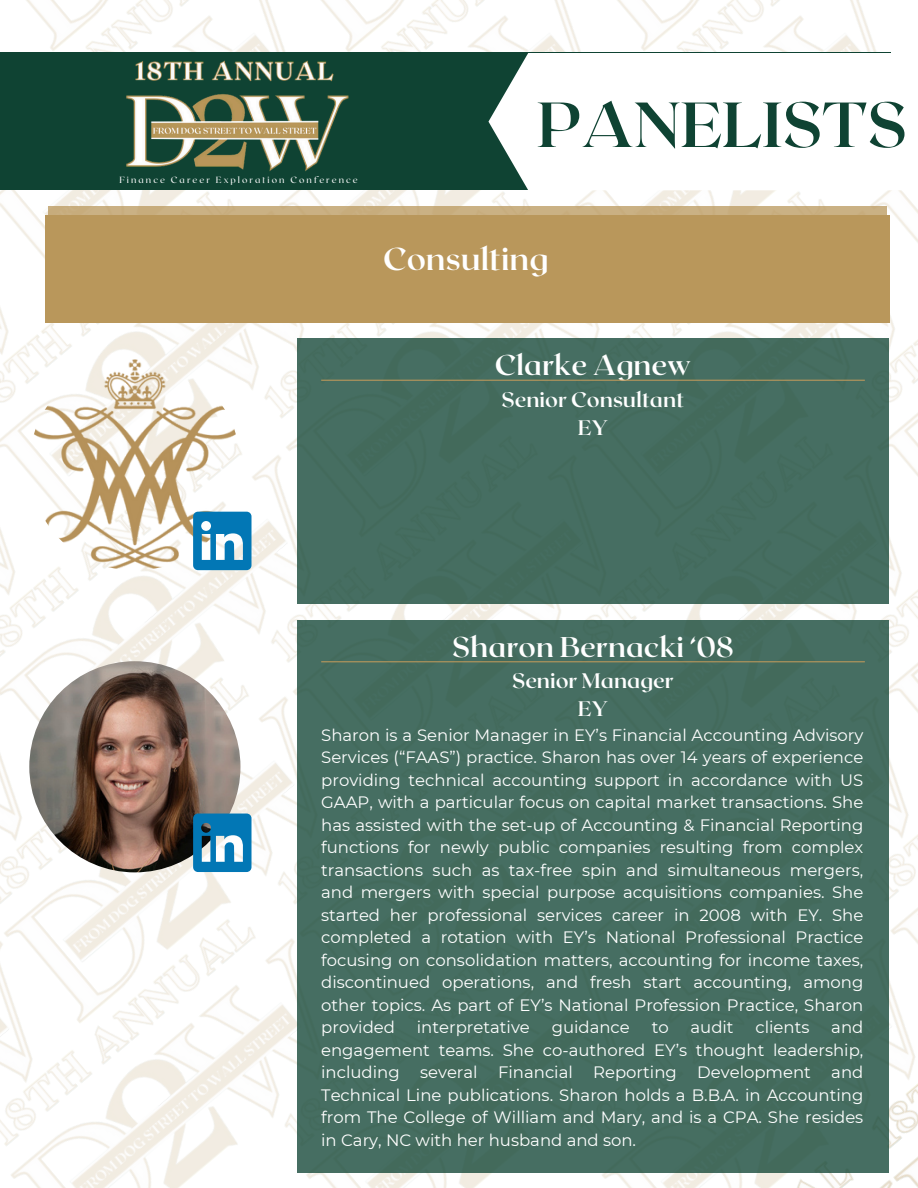
<style>
.page{position:relative;width:918px;height:1188px;background:#fff}
.page>*{position:absolute;margin:0;border:0;box-sizing:border-box;transform-origin:0 0}
.t1{font:700 63.45px "Roxborough CF";color:#0f4333}
.t2{font:700 31.5px "Roxborough CF";color:#fff}
.t3{font:700 28.5px "Roxborough CF";color:#fff}
.t4{font:700 21px/28.2px "Roxborough CF";color:#fff;text-align:center}
.t5{font:16.5px/22.5px "Montserrat";color:#fff;text-align:justify}
.t6{font:9px "Roxborough CF";letter-spacing:.23em;color:#fff}
</style>
<div class="page">
<img style="left:527px;top:604px;width:296px;height:16px">
<img style="left:95px;top:563px;width:263px;height:59px">
<img style="left:95px;top:622px;width:202px;height:242px">
<img style="left:521px;top:323px;width:295px;height:15px">
<img style="left:89px;top:323px;width:295px;height:240px">
<img style="left:523px;top:190px;width:283px;height:16px">
<img style="left:89px;top:190px;width:288px;height:16px">
<img style="left:371px;top:0;width:136px;height:53px">
<img style="left:507px;top:0;width:302px;height:53px">
<img style="left:82px;top:0;width:289px;height:53px">
<img style="left:0;top:864px;width:404px;height:324px">
<img style="left:0;top:625px;width:102px;height:426px">
<img style="left:816px;top:321px;width:102px;height:59px">
<img style="left:823px;top:380px;width:95px;height:240px">
<img style="left:809px;top:0;width:109px;height:321px">
<img style="left:0;top:561px;width:95px;height:245px">
<img style="left:0;top:190px;width:89px;height:375px">
<img style="left:0;top:0;width:82px;height:322px">
<img style="left:889px;top:620px;width:29px;height:247px">
<img style="left:889px;top:867px;width:29px;height:239px">
<img style="left:548px;top:1106px;width:370px;height:82px">
<div style="left:0;top:53px;width:890px;height:137px;background:#0f4333"></div>
<div style="left:489px;top:53px;width:429px;height:137px;background:#fff"></div>
<div style="left:45px;top:215px;width:844px;height:108px;background:#b9975b"></div>
<div style="left:49px;top:206px;width:838px;height:115px;background:#b9975b"></div>
<img style="left:126px;top:60px;width:223px;height:112px">
<div style="left:297px;top:620px;width:592px;height:552px;background:#466e62"></div>
<img style="left:29px;top:661px;width:211px;height:211px;border-radius:50%">
<svg style="left:193px;top:814px;width:59px;height:58px;background:#368dbb"></svg>
<hr style="left:321px;top:661px;width:544px;height:1px;background:#b9975b">
<div style="left:297px;top:338px;width:592px;height:266px;background:#466e62"></div>
<img style="left:29px;top:359px;width:211px;height:212px;border-radius:50%">
<svg style="left:193px;top:512px;width:59px;height:58px"></svg>
<hr style="left:321px;top:380px;width:544px;height:1px;background:#b9975b">
<p class="t6" style="left:119px;top:174px;width:240px">Finance Career Exploration Conference</p>
<p class="t1" style="left:537px;top:84px;width:372px">PANELISTS</p>
<p class="t2" style="left:383px;top:238px;width:167px">Consulting</p>
<p class="t3" style="left:495px;top:347px;width:198px">Clarke Agnew</p>
<p class="t4" style="left:502px;top:384px;width:184px">Senior Consultant<br>EY</p>
<p class="t3" style="left:452px;top:628px;width:283px">Sharon Bernacki ‘08</p>
<p class="t4" style="left:512px;top:666px;width:163px">Senior Manager<br>EY</p>
<p class="t5" style="left:321px;top:724px;width:544px">Sharon is a Senior Manager in EY’s Financial Accounting Advisory Services (“FAAS”) practice. Sharon has over 14 years of experience providing technical accounting support in accordance with US GAAP, with a particular focus on capital market transactions. She has assisted with the set-up of Accounting &amp; Financial Reporting functions for newly public companies resulting from complex transactions such as tax-free spin and simultaneous mergers, and mergers with special purpose acquisitions companies. She started her professional services career in 2008 with EY. She completed a rotation with EY’s National Professional Practice focusing on consolidation matters, accounting for income taxes, discontinued operations, and fresh start accounting, among other topics. As part of EY’s National Profession Practice, Sharon provided</p>
<p class="t5" style="left:321px;top:1016px;width:544px;text-indent:510px">and engagement teams. She co-authored EY’s thought leadership, including several Financial Reporting Development and Technical Line publications. Sharon holds a B.B.A. in Accounting from The College of William and Mary, and is a CPA. She resides in Cary, NC with her husband and son.</p>
<p class="t5" style="left:417px;top:1016px;width:115px">interpretative</p>
<p class="t5" style="left:552px;top:1016px;width:80px">guidance</p>
<p class="t5" style="left:652px;top:1016px;width:19px">to</p>
<p class="t5" style="left:691px;top:1016px;width:45px">audit</p>
<p class="t5" style="left:755px;top:1016px;width:56px">clients</p>
</div>
